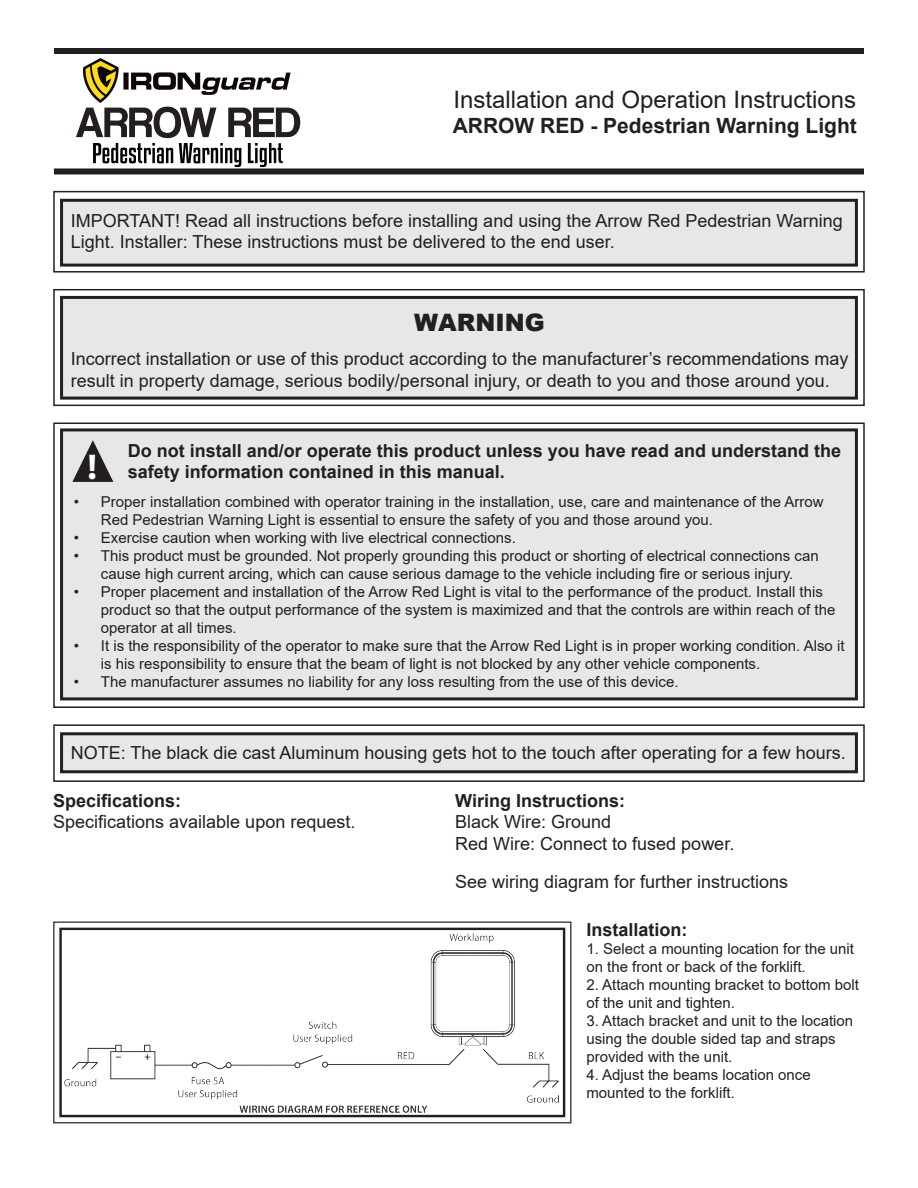
<style>
.page{position:relative;width:918px;height:1188px;background:#fff}
.page>*{position:absolute;margin:0;border:0;box-sizing:border-box;transform-origin:0 0}
.t1{font:700 36px "Myriad Pro";color:#fff}
.t2{font:24px "Arial";color:#231f20}
.t3{font:900 24px "Arial";color:#231f20}
.t4{font:700 21px "Arial";color:#231f20}
.t5{font:18px/21.6px "Arial";color:#231f20}
.t6{font:700 18px/21.6px "Arial";color:#231f20}
.t7{font:15px/18px "Arial";color:#231f20}
</style>
<div class="page">
<div style="left:54px;top:48px;width:810px;height:6px;background:#231f20"></div>
<div style="left:54px;top:168px;width:810px;height:6px;background:#231f20"></div>
<div style="left:53px;top:191px;width:812px;height:82px;border:2px solid #231f20"></div>
<div style="left:53px;top:724px;width:812px;height:58px;border:2px solid #231f20"></div>
<div style="left:53px;top:922px;width:518px;height:201px;border:1px solid #231f20"></div>
<div style="left:53px;top:289px;width:812px;height:117px;border:2px solid #231f20"></div>
<div style="left:53px;top:423px;width:812px;height:285px;border:2px solid #231f20"></div>
<div style="left:62px;top:200px;width:794px;height:65px;background:#e6e7e9"></div>
<div style="left:60px;top:199px;width:798px;height:68px;border:3px solid #231f20"></div>
<div style="left:62px;top:734px;width:794px;height:38px;background:#e6e7e9"></div>
<div style="left:60px;top:732px;width:798px;height:41px;border:3px solid #231f20"></div>
<div style="left:59px;top:928px;width:506px;height:189px;border:2px solid #231f20"></div>
<div style="left:62px;top:297px;width:794px;height:101px;background:#e6e7e9"></div>
<div style="left:60px;top:296px;width:798px;height:104px;border:3px solid #231f20"></div>
<div style="left:62px;top:430px;width:794px;height:269px;background:#e6e7e9"></div>
<div style="left:60px;top:428px;width:798px;height:272px;border:3px solid #231f20"></div>
<svg style="left:72px;top:440px;width:41px;height:42px"></svg>
<img style="left:65px;top:933px;width:494px;height:179px">
<svg style="left:76px;top:107px;width:224px;height:60px"></svg>
<img style="left:84px;top:59px;width:207px;height:44px">
<p class="t2" style="left:453px;top:83px;width:404px">Installation and Operation Instructions</p>
<p class="t4" style="left:453px;top:111px;width:406px">ARROW RED - Pedestrian Warning Light</p>
<p class="t5" style="left:71px;top:209px;width:774px">IMPORTANT! Read all instructions before installing and using the Arrow Red Pedestrian Warning<br>Light. Installer: These instructions must be delivered to the end user.</p>
<p class="t3" style="left:414px;top:305px;width:132px">WARNING</p>
<p class="t5" style="left:71px;top:348px;width:779px">Incorrect installation or use of this product according to the manufacturer’s recommendations may result in property damage, serious bodily/personal injury, or death to you and those around you.</p>
<p class="t6" style="left:128px;top:440px;width:715px">Do not install and/or operate this product unless you have read and understand the safety information contained in this manual.</p>
<p class="t7" style="left:101px;top:493px;width:724px;text-indent:-27px">• Proper installation combined with operator training in the installation, use, care and maintenance of the Arrow<br>Red Pedestrian Warning Light is essential to ensure the safety of you and those around you.</p>
<p class="t7" style="left:74px;top:529px;width:444px">• Exercise caution when working with live electrical connections.</p>
<p class="t7" style="left:74px;top:547px;width:746px;text-align:center">• This product must be grounded. Not properly grounding this product or shorting of electrical connections can cause high current arcing, which can cause serious damage to the vehicle including fire or serious injury.</p>
<p class="t7" style="left:101px;top:583px;width:736px;text-indent:-27px">• Proper placement and installation of the Arrow Red Light is vital to the performance of the product. Install this product so that the output performance of the system is maximized and that the controls are within reach of the operator at all times.</p>
<p class="t7" style="left:101px;top:637px;width:745px;text-indent:-27px">• It is the responsibility of the operator to make sure that the Arrow Red Light is in proper working condition. Also it is his responsibility to ensure that the beam of light is not blocked by any other vehicle components.</p>
<p class="t7" style="left:74px;top:673px;width:606px">• The manufacturer assumes no liability for any loss resulting from the use of this device.</p>
<p class="t1" style="left:87px;top:443px;width:11px">!</p>
<p class="t5" style="left:71px;top:741px;width:777px">NOTE: The black die cast Aluminum housing gets hot to the touch after operating for a few hours.</p>
<p class="t6" style="left:53px;top:790px;width:130px">Specifications:</p>
<p class="t5" style="left:53px;top:811px;width:304px">Specifications available upon request.</p>
<p class="t6" style="left:455px;top:790px;width:171px">Wiring Instructions:</p>
<p class="t5" style="left:455px;top:811px;width:158px">Black Wire: Ground</p>
<p class="t5" style="left:455px;top:833px;width:281px">Red Wire: Connect to fused power.</p>
<p class="t5" style="left:455px;top:871px;width:335px">See wiring diagram for further instructions</p>
<p class="t6" style="left:586px;top:919px;width:103px">Installation:</p>
<p class="t7" style="left:586px;top:940px;width:269px">1. Select a mounting location for the unit on the front or back of the forklift.</p>
<p class="t7" style="left:586px;top:976px;width:274px">2. Attach mounting bracket to bottom bolt of the unit and tighten.</p>
<p class="t7" style="left:586px;top:1012px;width:268px">3. Attach bracket and unit to the location using the double sided tap and straps provided with the unit.</p>
<p class="t7" style="left:586px;top:1066px;width:226px">4. Adjust the beams location once mounted to the forklift.</p>
</div>
